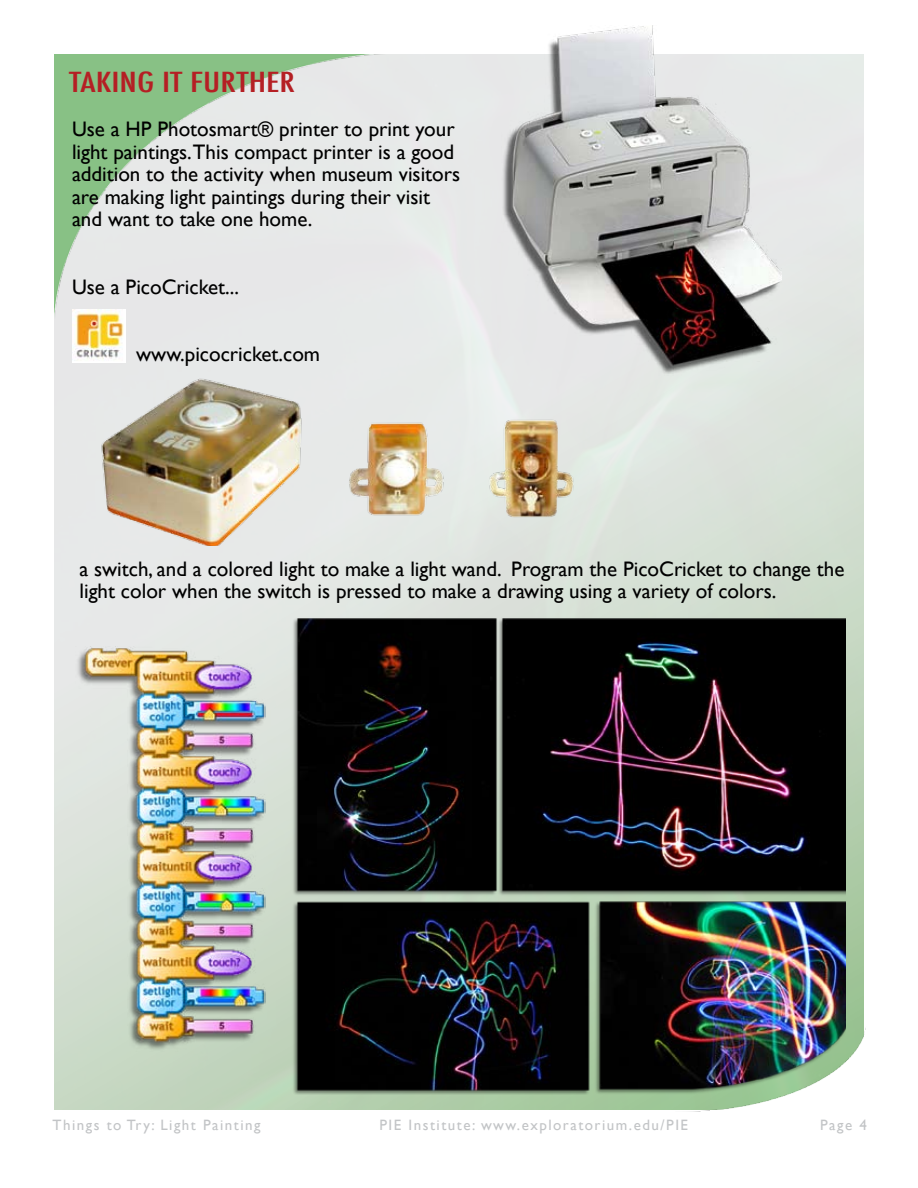
<style>
.page{position:relative;width:918px;height:1188px;background:#fff}
.page>*{position:absolute;margin:0;border:0;box-sizing:border-box;transform-origin:0 0}
.t1{font:500 condensed 27px "Futura";color:#b51f24;scale:1.38 1}
.t2{font:21px/22.5px "Gill Sans";color:#000}
.t3{font:15px "Gill Sans";letter-spacing:.1em;color:#c2c4c6}
</style>
<div class="page">
<img style="left:54px;top:54px;width:362px;height:265px">
<img style="left:675px;top:1020px;width:191px;height:92px">
<img style="left:501px;top:26px;width:280px;height:349px">
<img style="left:72px;top:309px;width:54px;height:52px">
<img style="left:75px;top:646px;width:191px;height:405px">
<img style="left:291px;top:616px;width:555px;height:479px">
<img style="left:80px;top:375px;width:532px;height:171px">
<p class="t1" style="left:69px;top:65px;width:165px">TAKING IT FURTHER</p>
<p class="t2" style="left:72px;top:118px;width:390px">Use a HP Photosmart® printer to print your light paintings.This compact printer is a good addition to the activity when museum visitors are making light paintings during their visit and want to take one home.</p>
<p class="t2" style="left:72px;top:275px;width:168px">Use a PicoCricket...</p>
<p class="t2" style="left:136px;top:343px;width:185px">www.picocricket.com</p>
<p class="t2" style="left:80px;top:557px;width:766px">a switch, and a colored light to make a light wand. Program the PicoCricket to change the light color when the switch is pressed to make a drawing using a variety of colors.</p>
<p class="t3" style="left:52px;top:1116px;width:210px">Things to Try: Light Painting</p>
<p class="t3" style="left:379px;top:1116px;width:310px">PIE Institute: www.exploratorium.edu/PIE</p>
<p class="t3" style="left:820px;top:1116px;width:48px">Page 4</p>
</div>
